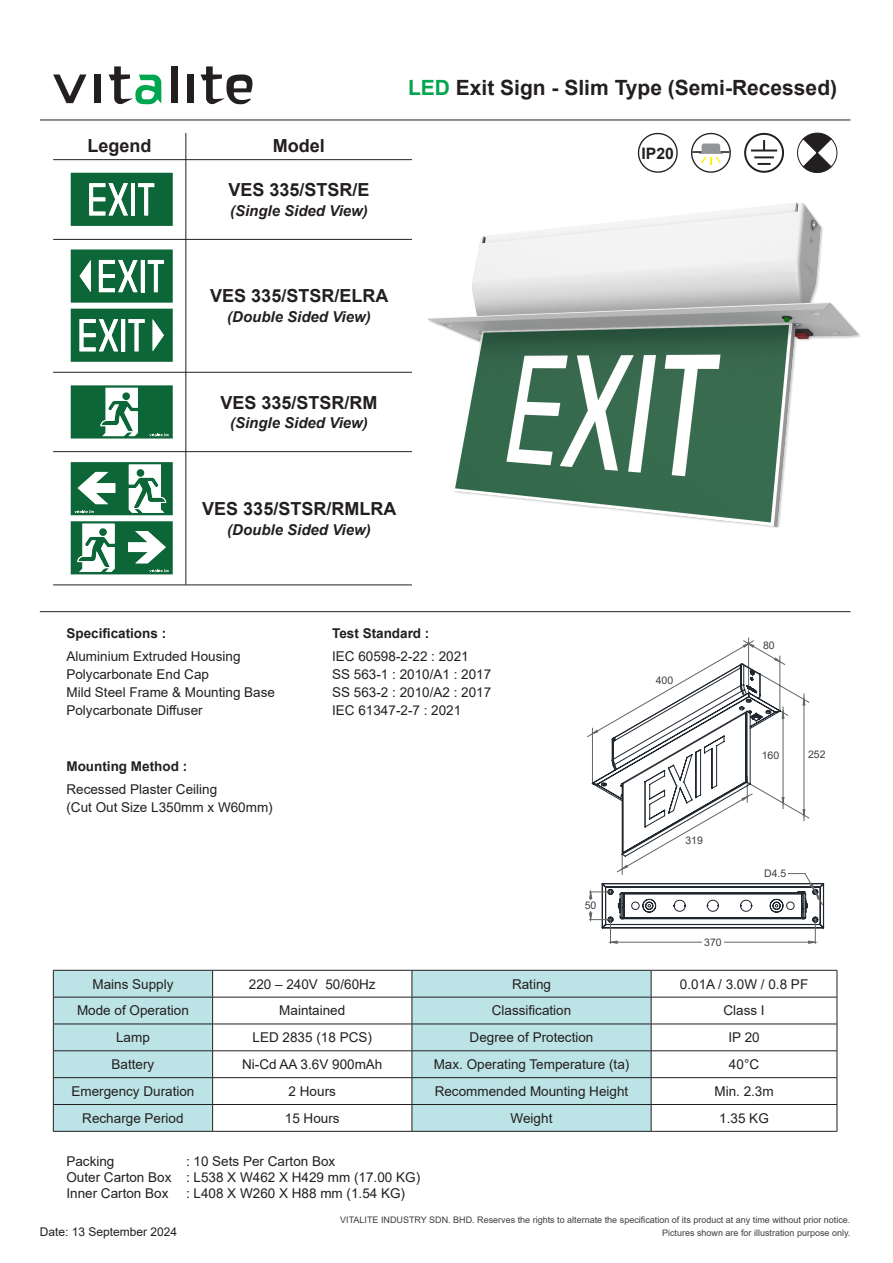
<style>
.page{position:relative;width:893px;height:1263px;background:#fff}
.page>*{position:absolute;margin:0;border:0;box-sizing:border-box;transform-origin:0 0}
.t1{font:700 21px "Arial";color:#231f20}
.t2{font:700 18px "Arial";color:#231f20}
.t3{font:700 15.75px "Arial";color:#231f20}
.t4{font:italic 700 15px "Arial";color:#231f20}
.t5{font:13.5px "Arial";color:#231f20}
.t6{font:700 13.5px "Arial";color:#231f20}
.t7{font:12px "Arial";color:#231f20}
.t8{font:10.5px "Arial";color:#3e3e3f}
.t9{font:9px "Arial";color:#3e3e3f}
.t10{font:1.5px "Arial";color:#646565}
.s1{color:#00a54f}
</style>
<div class="page">
<svg style="left:587px;top:638px;width:237px;height:306px"></svg>
<svg style="left:213px;top:971px;width:624px;height:160px"></svg>
<hr style="left:213px;top:970px;width:199px;height:1px;background:#231f20">
<hr style="left:651px;top:970px;width:186px;height:1px;background:#231f20">
<hr style="left:213px;top:997px;width:199px;height:1px;background:#231f20">
<hr style="left:651px;top:997px;width:186px;height:1px;background:#231f20">
<hr style="left:213px;top:1024px;width:199px;height:1px;background:#231f20">
<hr style="left:651px;top:1024px;width:186px;height:1px;background:#231f20">
<hr style="left:213px;top:1050px;width:199px;height:1px;background:#231f20">
<hr style="left:651px;top:1050px;width:186px;height:1px;background:#231f20">
<hr style="left:213px;top:1077px;width:199px;height:1px;background:#231f20">
<hr style="left:651px;top:1077px;width:186px;height:1px;background:#231f20">
<hr style="left:213px;top:1104px;width:199px;height:1px;background:#231f20">
<svg style="left:53px;top:970px;width:160px;height:161px;background:#b4d9db"></svg>
<hr style="left:651px;top:1104px;width:186px;height:1px;background:#231f20">
<svg style="left:412px;top:970px;width:240px;height:161px;background:#b5dadc"></svg>
<svg style="left:837px;top:970px;width:1px;height:161px"></svg>
<hr style="left:53px;top:1131px;width:160px;height:1px;background:#231f20">
<hr style="left:213px;top:1131px;width:199px;height:1px;background:#231f20">
<hr style="left:412px;top:1131px;width:239px;height:1px;background:#231f20">
<hr style="left:651px;top:1131px;width:186px;height:1px;background:#231f20">
<hr style="left:40px;top:120px;width:810px;height:1px;background:#231f20">
<hr style="left:40px;top:611px;width:810px;height:1px;background:#231f20">
<svg style="left:71px;top:173px;width:102px;height:53px;background:#357f59"></svg>
<svg style="left:71px;top:309px;width:102px;height:53px"></svg>
<svg style="left:71px;top:249px;width:102px;height:54px"></svg>
<svg style="left:71px;top:385px;width:102px;height:53px"></svg>
<svg style="left:71px;top:521px;width:102px;height:53px"></svg>
<svg style="left:71px;top:462px;width:102px;height:53px"></svg>
<hr style="left:186px;top:133px;width:1px;height:452px;background:#231f20">
<hr style="left:53px;top:159px;width:359px;height:1px;background:#231f20">
<hr style="left:53px;top:239px;width:359px;height:1px;background:#231f20">
<hr style="left:53px;top:372px;width:359px;height:1px;background:#231f20">
<hr style="left:53px;top:451px;width:359px;height:1px;background:#231f20">
<hr style="left:53px;top:585px;width:359px;height:1px;background:#231f20">
<svg style="left:200px;top:66px;width:52px;height:38px"></svg>
<div style="left:187px;top:75px;width:7px;height:28px;background:#231f20"></div>
<div style="left:171px;top:66px;width:6px;height:37px;background:#231f20"></div>
<svg style="left:109px;top:66px;width:52px;height:38px"></svg>
<div style="left:95px;top:75px;width:6px;height:28px;background:#231f20"></div>
<svg style="left:53px;top:75px;width:33px;height:28px"></svg>
<img style="left:427px;top:202px;width:433px;height:326px">
<div style="left:654px;top:675px;width:21px;height:10px;background:#fff"></div>
<div style="left:683px;top:835px;width:22px;height:10px;background:#fff"></div>
<div style="left:760px;top:750px;width:21px;height:10px;background:#fff"></div>
<div style="left:806px;top:748px;width:21px;height:11px;background:#fff"></div>
<div style="left:761px;top:639px;width:15px;height:11px;background:#fff"></div>
<div style="left:583px;top:900px;width:15px;height:11px;background:#fff"></div>
<div style="left:702px;top:937px;width:22px;height:10px;background:#fff"></div>
<div style="left:762px;top:868px;width:26px;height:11px;background:#fff"></div>
<svg style="left:797px;top:133px;width:40px;height:40px"></svg>
<svg style="left:638px;top:133px;width:40px;height:40px"></svg>
<svg style="left:744px;top:133px;width:40px;height:40px"></svg>
<svg style="left:691px;top:133px;width:40px;height:40px"></svg>
<p class="t2" style="left:88px;top:133px;width:66px">Legend</p>
<p class="t2" style="left:273px;top:133px;width:54px">Model</p>
<p class="t2" style="left:228px;top:177px;width:143px">VES 335/STSR/E</p>
<p class="t4" style="left:230px;top:200px;width:139px">(Single Sided View)</p>
<p class="t1" style="left:408px;top:73px;width:431px"><span class="s1">LED</span> Exit Sign - Slim Type (Semi-Recessed)</p>
<p class="t3" style="left:642px;top:142px;width:34px">IP20</p>
<p class="t2" style="left:210px;top:283px;width:180px">VES 335/STSR/ELRA</p>
<p class="t4" style="left:227px;top:307px;width:145px">(Double Sided View)</p>
<p class="t2" style="left:220px;top:390px;width:159px">VES 335/STSR/RM</p>
<p class="t4" style="left:230px;top:413px;width:139px">(Single Sided View)</p>
<p class="t2" style="left:202px;top:496px;width:196px">VES 335/STSR/RMLRA</p>
<p class="t4" style="left:227px;top:519px;width:145px">(Double Sided View)</p>
<p class="t6" style="left:66px;top:624px;width:101px">Specifications :</p>
<p class="t5" style="left:66px;top:647px;width:176px">Aluminium Extruded Housing</p>
<p class="t5" style="left:66px;top:665px;width:144px">Polycarbonate End Cap</p>
<p class="t5" style="left:66px;top:683px;width:210px">Mild Steel Frame &amp; Mounting Base</p>
<p class="t5" style="left:66px;top:701px;width:138px">Polycarbonate Diffuser</p>
<p class="t6" style="left:66px;top:756px;width:122px">Mounting Method :</p>
<p class="t5" style="left:66px;top:780px;width:152px">Recessed Plaster Ceiling</p>
<p class="t5" style="left:66px;top:798px;width:208px">(Cut Out Size L350mm x W60mm)</p>
<p class="t6" style="left:332px;top:624px;width:99px">Test Standard :</p>
<p class="t5" style="left:332px;top:647px;width:138px">IEC 60598-2-22 : 2021</p>
<p class="t5" style="left:332px;top:665px;width:161px">SS 563-1 : 2010/A1 : 2017</p>
<p class="t5" style="left:332px;top:683px;width:161px">SS 563-2 : 2010/A2 : 2017</p>
<p class="t5" style="left:332px;top:701px;width:131px">IEC 61347-2-7 : 2021</p>
<p class="t8" style="left:585px;top:898px;width:13px">50</p>
<p class="t10" style="left:590px;top:905px;width:3px">50</p>
<p class="t8" style="left:656px;top:673px;width:19px">400</p>
<p class="t8" style="left:685px;top:833px;width:19px">319</p>
<p class="t8" style="left:704px;top:935px;width:19px">370</p>
<p class="t10" style="left:712px;top:941px;width:4px">370</p>
<p class="t8" style="left:763px;top:638px;width:13px">80</p>
<p class="t8" style="left:762px;top:748px;width:19px">160</p>
<p class="t8" style="left:808px;top:747px;width:19px">252</p>
<p class="t8" style="left:764px;top:866px;width:24px">D4.5</p>
<p class="t10" style="left:782px;top:872px;width:5px">D4.5</p>
<p class="t5" style="left:92px;top:974px;width:83px">Mains Supply</p>
<p class="t5" style="left:249px;top:974px;width:128px">220 – 240V 50/60Hz</p>
<p class="t5" style="left:512px;top:974px;width:41px">Rating</p>
<p class="t5" style="left:680px;top:974px;width:130px">0.01A / 3.0W / 0.8 PF</p>
<p class="t5" style="left:77px;top:1001px;width:113px">Mode of Operation</p>
<p class="t5" style="left:279px;top:1001px;width:68px">Maintained</p>
<p class="t5" style="left:492px;top:1001px;width:81px">Classification</p>
<p class="t5" style="left:723px;top:1001px;width:43px">Class I</p>
<p class="t5" style="left:116px;top:1028px;width:35px">Lamp</p>
<p class="t5" style="left:253px;top:1028px;width:121px">LED 2835 (18 PCS)</p>
<p class="t5" style="left:470px;top:1028px;width:125px">Degree of Protection</p>
<p class="t5" style="left:728px;top:1028px;width:33px">IP 20</p>
<p class="t5" style="left:112px;top:1055px;width:44px">Battery</p>
<p class="t5" style="left:242px;top:1055px;width:142px">Ni-Cd AA 3.6V 900mAh</p>
<p class="t5" style="left:434px;top:1055px;width:197px">Max. Operating Temperature (ta)</p>
<p class="t5" style="left:729px;top:1055px;width:32px">40°C</p>
<p class="t5" style="left:71px;top:1082px;width:125px">Emergency Duration</p>
<p class="t5" style="left:289px;top:1082px;width:49px">2 Hours</p>
<p class="t5" style="left:435px;top:1082px;width:195px">Recommended Mounting Height</p>
<p class="t5" style="left:714px;top:1082px;width:61px">Min. 2.3m</p>
<p class="t5" style="left:82px;top:1109px;width:103px">Recharge Period</p>
<p class="t5" style="left:285px;top:1109px;width:56px">15 Hours</p>
<p class="t5" style="left:511px;top:1109px;width:43px">Weight</p>
<p class="t5" style="left:719px;top:1109px;width:51px">1.35 KG</p>
<p class="t5" style="left:66px;top:1152px;width:50px">Packing</p>
<p class="t5" style="left:66px;top:1168px;width:107px">Outer Carton Box</p>
<p class="t5" style="left:66px;top:1184px;width:104px">Inner Carton Box</p>
<p class="t7" style="left:40px;top:1223px;width:139px">Date: 13 September 2024</p>
<p class="t5" style="left:186px;top:1152px;width:151px">: 10 Sets Per Carton Box</p>
<p class="t5" style="left:186px;top:1168px;width:236px">: L538 X W462 X H429 mm (17.00 KG)</p>
<p class="t5" style="left:186px;top:1184px;width:221px">: L408 X W260 X H88 mm (1.54 KG)</p>
<p class="t9" style="left:340px;top:1213px;width:512px">VITALITE INDUSTRY SDN. BHD. Reserves the rights to alternate the specification of its product at any time without prior notice.</p>
<p class="t9" style="left:662px;top:1226px;width:190px">Pictures shown are for illustration purpose only.</p>
</div>
